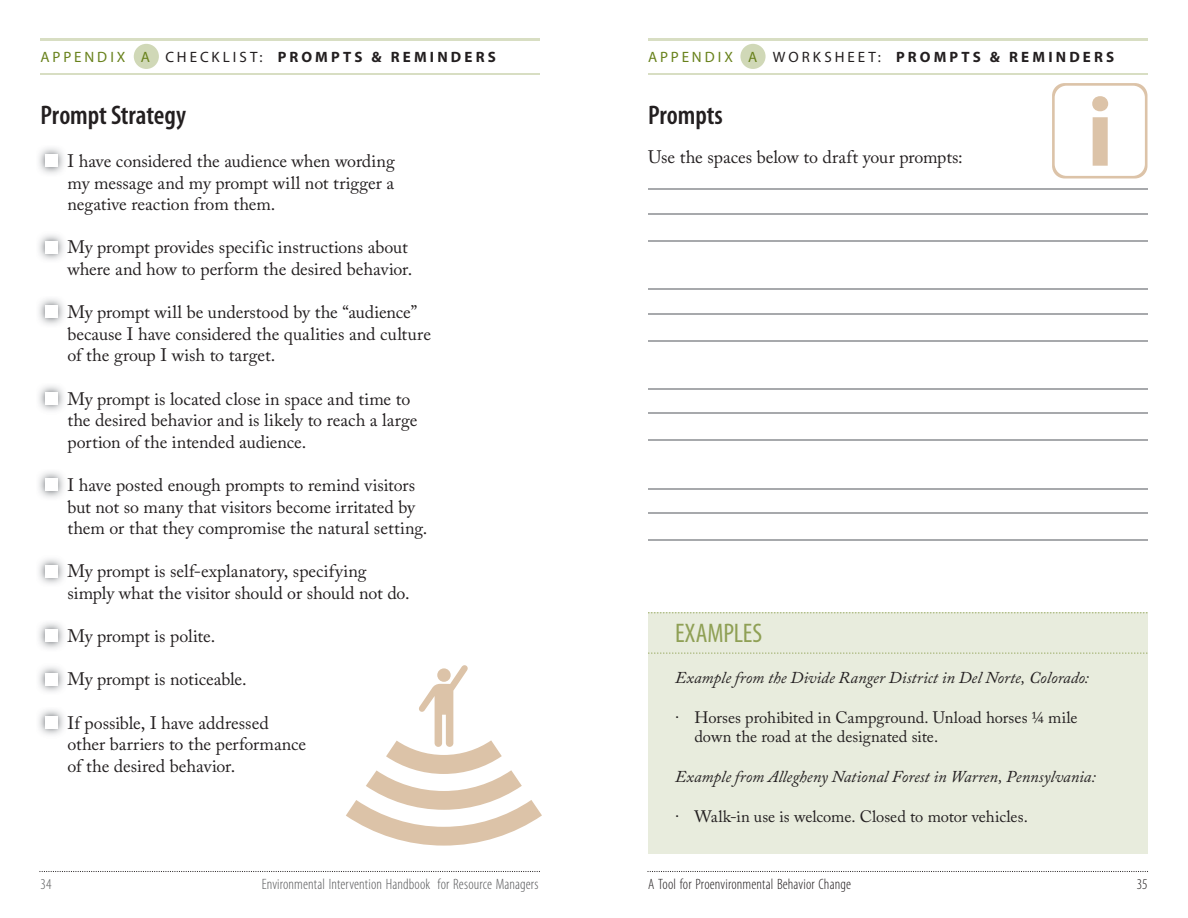
<style>
.page{position:relative;width:1188px;height:918px;background:#fff}
.page>*{position:absolute;margin:0;border:0;box-sizing:border-box;transform-origin:0 0}
.t1{font:600 condensed 27px "Myriad Pro";letter-spacing:-.005em;color:#231f20}
.t2{font:condensed 27px "Myriad Pro";letter-spacing:-.005em;color:#8fa055}
.t3{font:18px/21.6px "Adobe Caslon Pro";letter-spacing:-.005em;color:#231f20}
.t4{font:16.5px/19.8px "Adobe Caslon Pro";color:#231f20}
.t5{font:italic 16.5px "Adobe Caslon Pro";color:#231f20}
.t6{font:700 15px "Myriad Pro";letter-spacing:.21em;color:#231f20}
.t7{font:300 condensed 15px "Myriad Pro";letter-spacing:.01em;color:#58595b}
.t8{font:300 condensed 15px "Myriad Pro";letter-spacing:.01em;color:#231f20}
.s1{font-weight:400;color:#68811b}
.s2{font-weight:400}
</style>
<div class="page">
<svg style="left:647px;top:871px;width:501px;height:1px"></svg>
<div style="left:740px;top:44px;width:26px;height:25px;background:#d0d8b7;border-radius:50%"></div>
<div style="left:648px;top:612px;width:500px;height:241px;background:#e8ecdd"></div>
<hr style="left:648px;top:38px;width:500px;height:3px;background:#d8dec3">
<hr style="left:648px;top:73px;width:500px;height:2px;background:#d8dec3">
<svg style="left:648px;top:612px;width:500px;height:2px"></svg>
<svg style="left:648px;top:652px;width:500px;height:2px"></svg>
<hr style="left:648px;top:189px;width:500px;height:1px;background:#a7a9ac">
<hr style="left:648px;top:213px;width:500px;height:2px;background:#a7a9ac">
<hr style="left:648px;top:240px;width:500px;height:2px;background:#a7a9ac">
<hr style="left:648px;top:288px;width:500px;height:2px;background:#a7a9ac">
<hr style="left:648px;top:313px;width:500px;height:1px;background:#a7a9ac">
<hr style="left:648px;top:340px;width:500px;height:1px;background:#a7a9ac">
<hr style="left:648px;top:388px;width:500px;height:2px;background:#a7a9ac">
<hr style="left:648px;top:413px;width:500px;height:1px;background:#a7a9ac">
<hr style="left:648px;top:440px;width:500px;height:1px;background:#a7a9ac">
<hr style="left:648px;top:488px;width:500px;height:1px;background:#a7a9ac">
<hr style="left:648px;top:512px;width:500px;height:2px;background:#a7a9ac">
<hr style="left:648px;top:539px;width:500px;height:2px;background:#a7a9ac">
<svg style="left:1052px;top:83px;width:96px;height:95px"></svg>
<div style="left:134px;top:44px;width:25px;height:25px;background:#d0d8b7;border-radius:50%"></div>
<hr style="left:40px;top:38px;width:500px;height:3px;background:#d8dec3">
<hr style="left:40px;top:73px;width:500px;height:2px;background:#d8dec3">
<img style="left:39px;top:148px;width:25px;height:26px">
<div style="left:45px;top:154px;width:13px;height:13px;background:#fff"></div>
<img style="left:39px;top:235px;width:25px;height:25px">
<div style="left:45px;top:241px;width:13px;height:12px;background:#fff"></div>
<img style="left:39px;top:299px;width:25px;height:26px">
<div style="left:45px;top:306px;width:13px;height:12px;background:#fff"></div>
<img style="left:39px;top:386px;width:25px;height:25px">
<div style="left:45px;top:392px;width:13px;height:13px;background:#fff"></div>
<img style="left:39px;top:472px;width:25px;height:26px">
<div style="left:45px;top:478px;width:13px;height:13px;background:#fff"></div>
<img style="left:39px;top:559px;width:25px;height:25px">
<div style="left:45px;top:565px;width:13px;height:12px;background:#fff"></div>
<img style="left:39px;top:623px;width:25px;height:26px">
<div style="left:45px;top:630px;width:13px;height:12px;background:#fff"></div>
<img style="left:39px;top:667px;width:25px;height:25px">
<div style="left:45px;top:673px;width:13px;height:12px;background:#fff"></div>
<img style="left:39px;top:709px;width:25px;height:26px">
<div style="left:45px;top:716px;width:13px;height:13px;background:#fff"></div>
<svg style="left:39px;top:871px;width:501px;height:1px"></svg>
<svg style="left:346px;top:665px;width:196px;height:181px"></svg>
<div style="left:437px;top:668px;width:14px;height:14px;background:#dcc3a8;border-radius:50%"></div>
<p class="t6" style="left:40px;top:48px;width:457px"><span class="s1">APPENDIX A</span> <span class="s2">CHECKLIST:</span> PROMPTS &amp; REMINDERS</p>
<p class="t1" style="left:40px;top:105px;width:147px">Prompt Strategy</p>
<p class="t3" style="left:68px;top:152px;width:329px;text-align:justify">I have considered the audience when wording my message and my prompt will not trigger a negative reaction from them.</p>
<p class="t3" style="left:68px;top:238px;width:346px">My prompt provides specific instructions about where and how to perform the desired behavior.</p>
<p class="t3" style="left:68px;top:303px;width:365px">My prompt will be understood by the “audience” because I have considered the qualities and culture of the group I wish to target.</p>
<p class="t3" style="left:68px;top:390px;width:351px">My prompt is located close in space and time to the desired behavior and is likely to reach a large portion of the intended audience.</p>
<p class="t3" style="left:68px;top:476px;width:361px">I have posted enough prompts to remind visitors but not so many that visitors become irritated by them or that they compromise the natural setting.</p>
<p class="t3" style="left:68px;top:562px;width:344px">My prompt is self-explanatory, specifying simply what the visitor should or should not do.</p>
<p class="t3" style="left:68px;top:627px;width:149px">My prompt is polite.</p>
<p class="t3" style="left:68px;top:670px;width:181px">My prompt is noticeable.</p>
<p class="t3" style="left:68px;top:714px;width:240px">If possible, I have addressed other barriers to the performance of the desired behavior.</p>
<p class="t6" style="left:648px;top:48px;width:468px"><span class="s1">APPENDIX A</span> <span class="s2">WORKSHEET:</span> PROMPTS &amp; REMINDERS</p>
<p class="t1" style="left:648px;top:105px;width:76px">Prompts</p>
<p class="t3" style="left:648px;top:148px;width:316px">Use the spaces below to draft your prompts:</p>
<p class="t2" style="left:675px;top:622px;width:89px">EXAMPLES</p>
<p class="t5" style="left:675px;top:671px;width:415px">Example from the Divide Ranger District in Del Norte, Colorado:</p>
<p class="t4" style="left:694px;top:709px;width:385px;text-indent:-19px">· Horses prohibited in Campground. Unload horses ¼ mile down the road at the designated site.</p>
<p class="t5" style="left:675px;top:770px;width:422px">Example from Allegheny National Forest in Warren, Pennsylvania:</p>
<p class="t4" style="left:675px;top:808px;width:354px">· Walk-in use is welcome. Closed to motor vehicles.</p>
<p class="t7" style="left:40px;top:878px;width:12px">34</p>
<p class="t7" style="left:262px;top:878px;width:278px">Environmental Intervention Handbook for Resource Managers</p>
<p class="t8" style="left:648px;top:878px;width:204px">A Tool for Proenvironmental Behavior Change</p>
<p class="t8" style="left:1137px;top:878px;width:12px">35</p>
</div>
